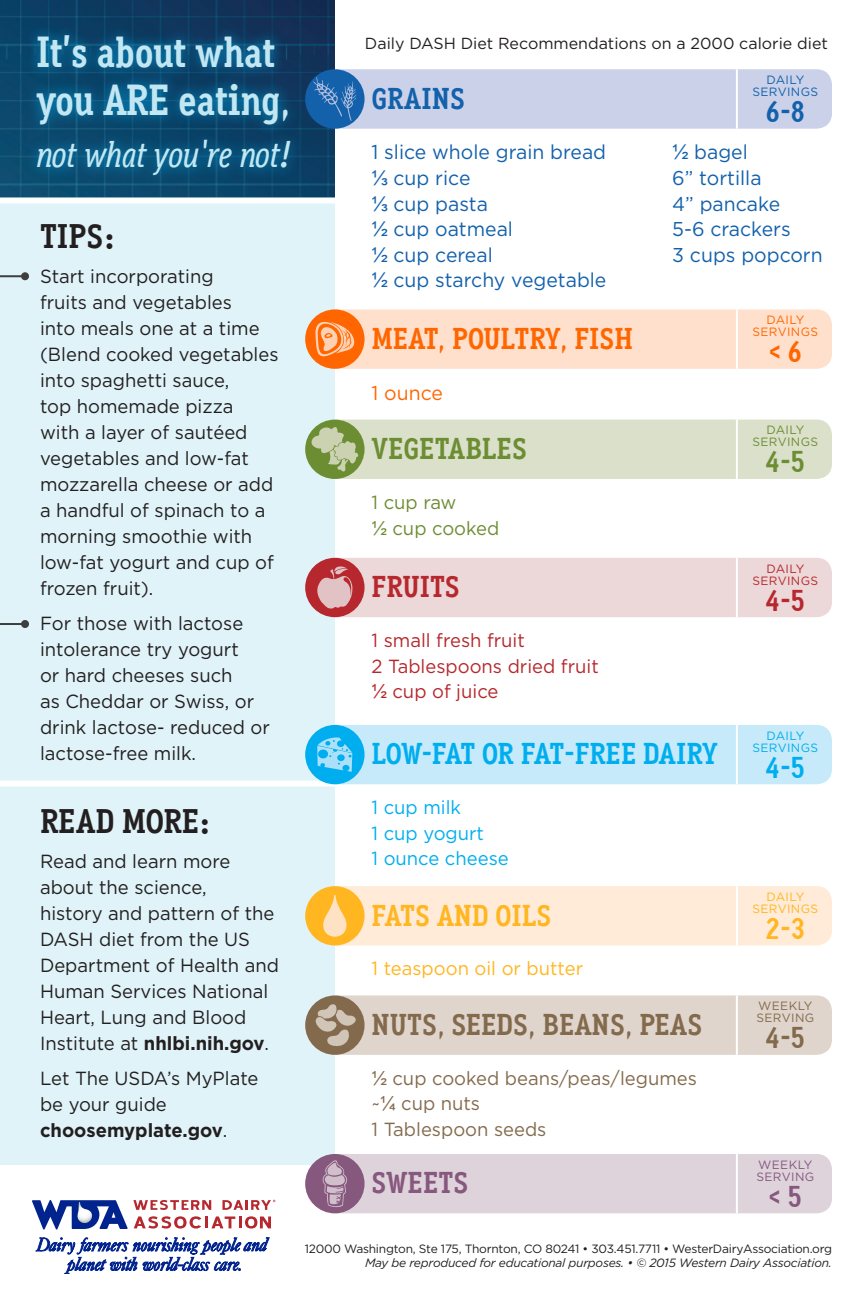
<style>
.page{position:relative;width:864px;height:1296px;background:#fff}
.page>*{position:absolute;margin:0;border:0;box-sizing:border-box;transform-origin:0 0}
.t1{font:700 43.2px/47.8px "Aaux Office";letter-spacing:-.01em;color:#c2e7f2}
.t2{font:italic 500 37px "Aaux Office";letter-spacing:-.01em;color:#c2e7f2}
.t3{font:700 34px "Aaux Office";color:#231f20}
.t4{font:700 30px "Aaux Office";letter-spacing:-.025em;color:#00aeef}
.t5{font:700 30px "Aaux Office";color:#836a4d}
.t6{font:700 30px "Aaux Office";letter-spacing:-.005em;color:#f60}
.t7{font:700 30px "Aaux Office";color:#ffb620}
.t8{font:700 30px "Aaux Office";color:#6d8d33}
.t9{font:700 30px "Aaux Office";color:#b6282d}
.t10{font:700 30px "Aaux Office";color:#1361ab}
.t11{font:700 30px "Aaux Office";color:#86587d}
.t12{font:20px "Gotham";color:#1361ab}
.t13{font:20px "Gotham";color:#f60}
.t14{font:19px/26px "Gotham";color:#231f20}
.t15{font:19px "Gotham";color:#836a4d}
.t16{font:19px "Gotham";color:#b6282d}
.t17{font:19px "Gotham";color:#00aeef}
.t18{font:19px "Gotham";color:#ffb620}
.t19{font:19px "Gotham";color:#6d8d33}
.t20{font:16px "Gotham";color:#231f20}
.t21{font:12px "Gotham";letter-spacing:-.02em;color:#231f20}
.t22{font:italic 12px "Gotham";letter-spacing:-.02em;color:#231f20}
.t23{font:12px "Gotham";letter-spacing:.03em;color:#ffb620}
.t24{font:12px "Gotham";letter-spacing:.03em;color:#86587d}
.t25{font:12px "Gotham";letter-spacing:.03em;color:#836a4d}
.t26{font:12px "Gotham";letter-spacing:.03em;color:#b6282d}
.t27{font:12px "Gotham";letter-spacing:.03em;color:#6d8d33}
.t28{font:12px "Gotham";letter-spacing:.03em;color:#f60}
.t29{font:12px "Gotham";letter-spacing:.03em;color:#1361ab}
.t30{font:12px "Gotham";letter-spacing:.03em;color:#00aeef}
.s1{font-weight:700}
.s2{font-family:"Arial"}
</style>
<div class="page">
<img style="left:0;top:0;width:334px;height:197px">
<div style="left:0;top:201px;width:334px;height:964px;background:#dff3f8"></div>
<div style="left:25px;top:23px;width:278px;height:164px;background:#00aeef;opacity:.75"></div>
<div style="left:305px;top:886px;width:60px;height:60px;background:#ffb620;border-radius:50%"></div>
<div style="left:305px;top:1154px;width:60px;height:59px;background:#86587d;border-radius:50%"></div>
<div style="left:305px;top:995px;width:60px;height:60px;background:#836a4d;border-radius:50%"></div>
<div style="left:305px;top:558px;width:60px;height:59px;background:#b6282d;border-radius:50%"></div>
<svg style="left:315px;top:558px;width:517px;height:59px;background:#e8cdcf"></svg>
<hr style="left:736px;top:558px;width:2px;height:59px;background:#fff">
<svg style="left:308px;top:420px;width:524px;height:59px;background:#d3dbc1"></svg>
<hr style="left:736px;top:420px;width:2px;height:59px;background:#fff">
<div style="left:305px;top:309px;width:60px;height:60px;background:#f60;border-radius:50%"></div>
<svg style="left:315px;top:309px;width:517px;height:60px;background:#fed8c0"></svg>
<hr style="left:736px;top:309px;width:2px;height:60px;background:#fff">
<div style="left:305px;top:69px;width:60px;height:60px;background:#1361ab;border-radius:50%"></div>
<svg style="left:313px;top:69px;width:519px;height:60px;background:#bcc8e3"></svg>
<hr style="left:736px;top:69px;width:2px;height:60px;background:#fff">
<hr style="left:0;top:275px;width:25px;height:2px;background:#3e3e3f">
<div style="left:21px;top:272px;width:8px;height:8px;background:#3e3e3f;border-radius:50%"></div>
<hr style="left:0;top:623px;width:25px;height:2px;background:#3e3e3f">
<div style="left:21px;top:620px;width:8px;height:8px;background:#3e3e3f;border-radius:50%"></div>
<svg style="left:36px;top:1238px;width:233px;height:36px"></svg>
<svg style="left:32px;top:1200px;width:243px;height:30px"></svg>
<div style="left:0;top:781px;width:340px;height:6px;background:#fff"></div>
<div style="left:305px;top:725px;width:60px;height:59px;background:#00aeef;border-radius:50%"></div>
<svg style="left:317px;top:725px;width:515px;height:59px;background:#bae6f9"></svg>
<hr style="left:736px;top:725px;width:2px;height:59px;background:#fff">
<div style="left:0;top:197px;width:340px;height:6px;background:#fff"></div>
<svg style="left:315px;top:995px;width:517px;height:60px;background:#dacfc5"></svg>
<svg style="left:323px;top:886px;width:509px;height:60px;background:#fee8cf"></svg>
<svg style="left:322px;top:1154px;width:510px;height:59px;background:#d9cbd6"></svg>
<p class="t1" style="left:36px;top:27px;width:256px">It’s about what you ARE eating,</p>
<p class="t2" style="left:36px;top:133px;width:257px">not what you’re not!</p>
<p class="t3" style="left:40px;top:216px;width:77px">TIPS:</p>
<p class="t14" style="left:40px;top:263px;width:240px">Start incorporating<br>fruits and vegetables<br>into meals one at a time (Blend cooked vegetables into spaghetti sauce,<br>top homemade pizza<br>with a layer of sautéed vegetables and low-fat mozzarella cheese or add a handful of spinach to a morning smoothie with low-fat yogurt and cup of frozen fruit).</p>
<p class="t14" style="left:40px;top:610px;width:232px">For those with lactose intolerance try yogurt<br>or hard cheeses such<br>as Cheddar or Swiss, or drink lactose- reduced or lactose-free milk.</p>
<p class="t3" style="left:40px;top:801px;width:172px">READ MORE:</p>
<p class="t14" style="left:40px;top:848px;width:241px">Read and learn more about the science,<br>history and pattern of the<br>DASH diet from the US<br>Department of Health and<br>Human Services National<br>Heart, Lung and Blood<br>Institute at <span class="s1">nhlbi.nih.gov</span>.</p>
<p class="t14" style="left:40px;top:1065px;width:220px">Let The USDA’s MyPlate be your guide <span class="s1">choosemyplate.gov</span>.</p>
<p class="t20" style="left:365px;top:35px;width:465px">Daily DASH Diet Recommendations on a 2000 calorie diet</p>
<p class="t10" style="left:372px;top:81px;width:95px">GRAINS</p>
<p class="t12" style="left:372px;top:141px;width:236px">1 slice whole grain bread</p>
<p class="t12" style="left:372px;top:167px;width:100px"><span class="s2">⅓</span> cup rice</p>
<p class="t12" style="left:372px;top:193px;width:118px"><span class="s2">⅓</span> cup pasta</p>
<p class="t12" style="left:372px;top:218px;width:143px"><span class="s2">½</span> cup oatmeal</p>
<p class="t12" style="left:372px;top:244px;width:123px"><span class="s2">½</span> cup cereal</p>
<p class="t12" style="left:372px;top:269px;width:236px"><span class="s2">½</span> cup starchy vegetable</p>
<p class="t6" style="left:372px;top:321px;width:263px">MEAT, POULTRY, FISH</p>
<p class="t13" style="left:372px;top:381px;width:73px">1 ounce</p>
<p class="t8" style="left:372px;top:431px;width:157px">VEGETABLES</p>
<p class="t19" style="left:372px;top:492px;width:86px">1 cup raw</p>
<p class="t19" style="left:372px;top:517px;width:129px"><span class="s2">½</span> cup cooked</p>
<p class="t9" style="left:372px;top:569px;width:90px">FRUITS</p>
<p class="t16" style="left:372px;top:630px;width:155px">1 small fresh fruit</p>
<p class="t16" style="left:372px;top:656px;width:229px">2 Tablespoons dried fruit</p>
<p class="t16" style="left:372px;top:681px;width:128px"><span class="s2">½</span> cup of juice</p>
<p class="t29" style="left:767px;top:73px;width:39px">DAILY</p>
<p class="t29" style="left:753px;top:85px;width:67px">SERVINGS</p>
<p class="t10" style="left:766px;top:94px;width:40px">6-8</p>
<p class="t12" style="left:672px;top:141px;width:77px"><span class="s2">½</span> bagel</p>
<p class="t12" style="left:672px;top:167px;width:91px">6” tortilla</p>
<p class="t12" style="left:672px;top:193px;width:109px">4” pancake</p>
<p class="t12" style="left:672px;top:218px;width:120px">5-6 crackers</p>
<p class="t12" style="left:672px;top:244px;width:152px">3 cups popcorn</p>
<p class="t28" style="left:767px;top:313px;width:39px">DAILY</p>
<p class="t28" style="left:753px;top:325px;width:67px">SERVINGS</p>
<p class="t6" style="left:768px;top:334px;width:36px">&lt; 6</p>
<p class="t27" style="left:767px;top:424px;width:39px">DAILY</p>
<p class="t27" style="left:753px;top:436px;width:67px">SERVINGS</p>
<p class="t8" style="left:765px;top:444px;width:42px">4-5</p>
<p class="t26" style="left:767px;top:562px;width:39px">DAILY</p>
<p class="t26" style="left:753px;top:574px;width:67px">SERVINGS</p>
<p class="t9" style="left:765px;top:583px;width:42px">4-5</p>
<p class="t4" style="left:372px;top:736px;width:348px">LOW-FAT OR FAT-FREE DAIRY</p>
<p class="t17" style="left:372px;top:797px;width:91px">1 cup milk</p>
<p class="t17" style="left:372px;top:823px;width:114px">1 cup yogurt</p>
<p class="t17" style="left:372px;top:848px;width:139px">1 ounce cheese</p>
<p class="t7" style="left:372px;top:898px;width:182px">FATS AND OILS</p>
<p class="t18" style="left:372px;top:958px;width:213px">1 teaspoon oil or butter</p>
<p class="t5" style="left:372px;top:1007px;width:333px">NUTS, SEEDS, BEANS, PEAS</p>
<p class="t15" style="left:372px;top:1068px;width:327px"><span class="s2">½</span> cup cooked beans/peas/legumes</p>
<p class="t15" style="left:372px;top:1093px;width:110px">~<span class="s2">¼</span> cup nuts</p>
<p class="t15" style="left:372px;top:1119px;width:176px">1 Tablespoon seeds</p>
<p class="t11" style="left:372px;top:1165px;width:98px">SWEETS</p>
<p class="t30" style="left:767px;top:729px;width:39px">DAILY</p>
<p class="t30" style="left:753px;top:741px;width:67px">SERVINGS</p>
<p class="t4" style="left:765px;top:750px;width:42px">4-5</p>
<p class="t23" style="left:767px;top:890px;width:39px">DAILY</p>
<p class="t23" style="left:753px;top:902px;width:67px">SERVINGS</p>
<p class="t7" style="left:765px;top:911px;width:42px">2-3</p>
<p class="t25" style="left:758px;top:999px;width:56px">WEEKLY</p>
<p class="t25" style="left:757px;top:1011px;width:59px">SERVING</p>
<p class="t5" style="left:765px;top:1020px;width:42px">4-5</p>
<p class="t24" style="left:758px;top:1158px;width:56px">WEEKLY</p>
<p class="t24" style="left:757px;top:1170px;width:59px">SERVING</p>
<p class="t11" style="left:768px;top:1179px;width:36px">&lt; 5</p>
<p class="t21" style="left:305px;top:1242px;width:529px">12000 Washington, Ste 175, Thornton, CO 80241 • 303.451.7711 • WesterDairyAssociation.org</p>
<p class="t22" style="left:365px;top:1256px;width:468px">May be reproduced for educational purposes. • © 2015 Western Dairy Association.</p>
</div>
